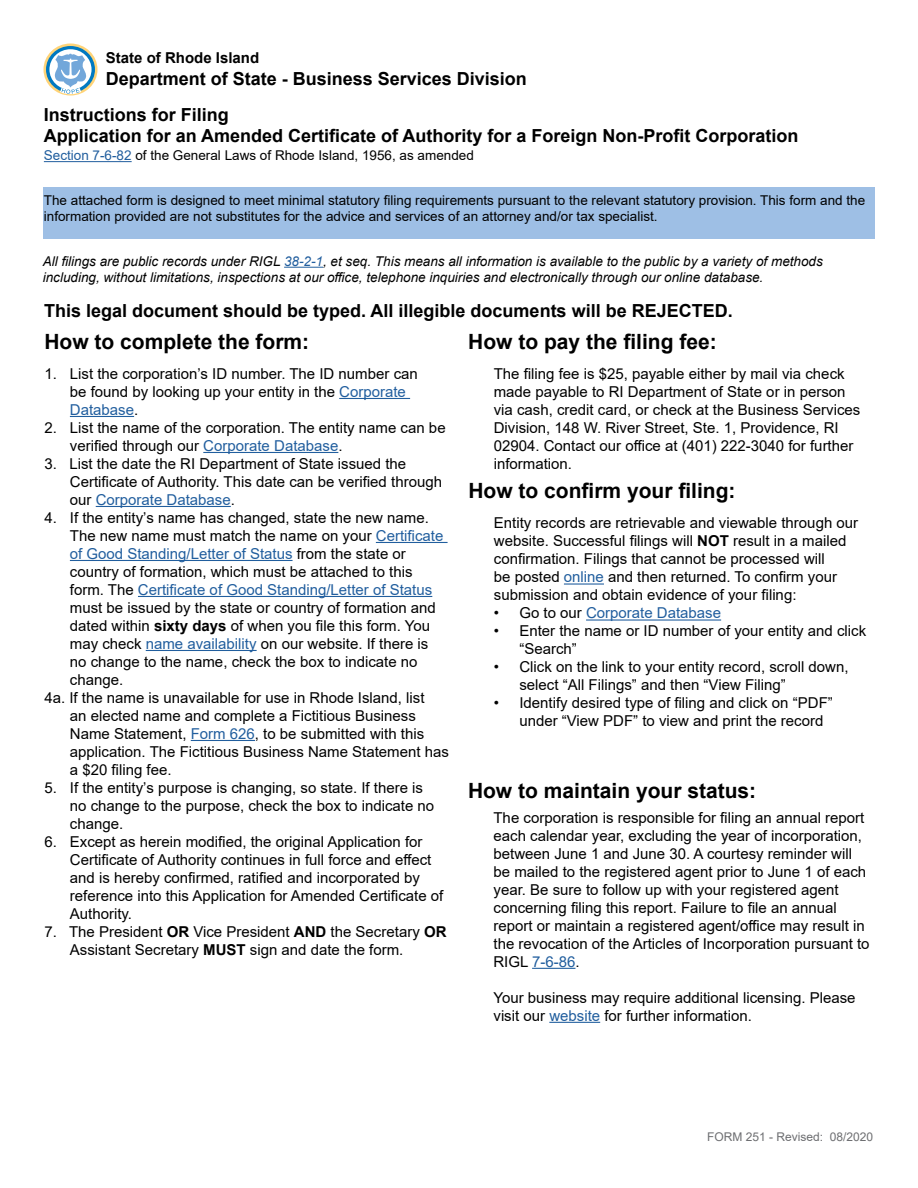
<style>
.page{position:relative;width:918px;height:1188px;background:#fff}
.page>*{position:absolute;margin:0;border:0;box-sizing:border-box;transform-origin:0 0}
.t1{font:700 21px "Arial";color:#000}
.t2{font:700 18px/21.6px "Arial";color:#000}
.t3{font:15px/18px "Arial";color:#000}
.t4{font:15px "Arial";color:#215e9e}
.t5{font:700 15px "Arial";color:#000}
.t6{font:13.5px/16.2px "Arial";color:#000}
.t7{font:italic 13.5px/16.2px "Arial";color:#000}
.t8{font:12px "Arial";color:#6d6e71}
.s1{color:#215e9e}
.s2{color:#000}
.s3{font-weight:700}
</style>
<div class="page">
<div style="left:43px;top:187px;width:831px;height:52px;background:#9ebfe5"></div>
<hr style="left:44px;top:161px;width:88px;height:1px;background:#215e9e">
<hr style="left:339px;top:398px;width:71px;height:1px;background:#215e9e">
<hr style="left:70px;top:416px;width:64px;height:1px;background:#215e9e">
<hr style="left:203px;top:452px;width:135px;height:1px;background:#215e9e">
<hr style="left:96px;top:506px;width:135px;height:1px;background:#215e9e">
<hr style="left:376px;top:542px;width:72px;height:1px;background:#215e9e">
<hr style="left:70px;top:560px;width:223px;height:1px;background:#215e9e">
<hr style="left:138px;top:596px;width:294px;height:1px;background:#215e9e">
<hr style="left:146px;top:650px;width:111px;height:1px;background:#215e9e">
<hr style="left:191px;top:740px;width:64px;height:1px;background:#215e9e">
<hr style="left:564px;top:583px;width:40px;height:2px;background:#215e9e">
<hr style="left:586px;top:619px;width:135px;height:2px;background:#215e9e">
<svg style="left:45px;top:45px;width:51px;height:49px"></svg>
<div style="left:44px;top:44px;width:54px;height:51px;border:3px solid #ffd478;border-radius:50%"></div>
<svg style="left:49px;top:49px;width:43px;height:41px"></svg>
<svg style="left:54px;top:53px;width:33px;height:42px"></svg>
<hr style="left:532px;top:968px;width:43px;height:1px;background:#215e9e">
<hr style="left:549px;top:1022px;width:51px;height:1px;background:#215e9e">
<hr style="left:284px;top:267px;width:39px;height:1px;background:#215e9e">
<p class="t5" style="left:106px;top:48px;width:155px">State of Rhode Island</p>
<p class="t2" style="left:106px;top:68px;width:423px">Department of State - Business Services Division</p>
<p class="t2" style="left:44px;top:104px;width:756px">Instructions for Filing<br>Application for an Amended Certificate of Authority for a Foreign Non-Profit Corporation</p>
<p class="t6" style="left:44px;top:147px;width:432px"><span class="s1">Section 7-6-82</span> of the General Laws of Rhode Island, 1956, as amended</p>
<p class="t6" style="left:44px;top:192px;width:823px">The attached form is designed to meet minimal statutory filing requirements pursuant to the relevant statutory provision. This form and the information provided are not substitutes for the advice and services of an attorney and/or tax specialist.</p>
<p class="t7" style="left:43px;top:253px;width:782px">All filings are public records under RIGL <span class="s1">38-2-1</span>, et seq. This means all information is available to the public by a variety of methods including, without limitations, inspections at our office, telephone inquiries and electronically through our online database.</p>
<p class="t2" style="left:44px;top:300px;width:690px">This legal document should be typed. All illegible documents will be REJECTED.</p>
<h1 class="t1" style="left:44px;top:327px;width:266px">How to complete the form:</h1>
<p class="t3" style="left:70px;top:365px;width:349px;text-indent:-25px">1. List the corporation’s ID number. The ID number can be found by looking up your entity in the <span class="s1">Corporate<br>Database</span>.</p>
<p class="t3" style="left:70px;top:419px;width:377px;text-indent:-26px">2. List the name of the corporation. The entity name can be verified through our <span class="s1">Corporate Database</span>.</p>
<p class="t3" style="left:70px;top:455px;width:374px;text-indent:-25px">3. List the date the RI Department of State issued the<br>Certificate of Authority. This date can be verified through our <span class="s1">Corporate Database</span>.</p>
<p class="t3" style="left:44px;top:509px;width:386px">4. If the entity’s name has changed, state the new name.</p>
<p class="t3" style="left:70px;top:527px;width:375px">The new name must match the name on your <span class="s1">Certificate</span></p>
<p class="t4" style="left:70px;top:543px;width:338px">of Good Standing/Letter of Status <span class="s2">from the state or</span></p>
<p class="t3" style="left:70px;top:563px;width:344px">country of formation, which must be attached to this</p>
<p class="t4" style="left:70px;top:579px;width:364px"><span class="s2">form. The</span> Certificate of Good Standing/Letter of Status</p>
<p class="t3" style="left:70px;top:599px;width:368px">must be issued by the state or country of formation and</p>
<p class="t3" style="left:70px;top:617px;width:362px">dated within <span class="s3">sixty days</span> of when you file this form. You</p>
<p class="t3" style="left:70px;top:635px;width:360px">may check <span class="s1">name availability</span> on our website. If there is</p>
<p class="t3" style="left:70px;top:653px;width:349px">no change to the name, check the box to indicate no</p>
<p class="t3" style="left:70px;top:671px;width:55px">change.</p>
<p class="t3" style="left:44px;top:689px;width:382px">4a. If the name is unavailable for use in Rhode Island, list</p>
<p class="t3" style="left:70px;top:707px;width:347px">an elected name and complete a Fictitious Business</p>
<p class="t3" style="left:70px;top:725px;width:356px">Name Statement, <span class="s1">Form 626</span>, to be submitted with this</p>
<p class="t3" style="left:70px;top:743px;width:381px">application. The Fictitious Business Name Statement has</p>
<p class="t3" style="left:70px;top:761px;width:103px">a $20 filing fee.</p>
<p class="t3" style="left:70px;top:779px;width:366px;text-indent:-25px">5. If the entity’s purpose is changing, so state. If there is no change to the purpose, check the box to indicate no change.</p>
<p class="t3" style="left:70px;top:833px;width:375px;text-indent:-25px">6. Except as herein modified, the original Application for Certificate of Authority continues in full force and effect and is hereby confirmed, ratified and incorporated by reference into this Application for Amended Certificate of Authority.</p>
<p class="t3" style="left:70px;top:923px;width:378px;text-indent:-25px">7. The President <span class="s3">OR</span> Vice President <span class="s3">AND</span> the Secretary <span class="s3">OR<br></span>Assistant Secretary <span class="s3">MUST</span> sign and date the form.</p>
<h1 class="t1" style="left:468px;top:327px;width:250px">How to pay the filing fee:</h1>
<p class="t3" style="left:494px;top:365px;width:368px">The filing fee is $25, payable either by mail via check made payable to RI Department of State or in person via cash, credit card, or check at the Business Services Division, 148 W. River Street, Ste. 1, Providence, RI 02904. Contact our office at (401) 222-3040 for further information.</p>
<h1 class="t1" style="left:468px;top:476px;width:269px">How to confirm your filing:</h1>
<p class="t3" style="left:494px;top:514px;width:366px">Entity records are retrievable and viewable through our website. Successful filings will <span class="s3">NOT</span> result in a mailed confirmation. Filings that cannot be processed will<br>be posted <span class="s1">online</span> and then returned. To confirm your submission and obtain evidence of your filing:</p>
<p class="t4" style="left:494px;top:603px;width:229px"><span class="s2">• Go to our</span> Corporate Database</p>
<p class="t3" style="left:519px;top:622px;width:348px;text-indent:-26px">• Enter the name or ID number of your entity and click “Search”</p>
<p class="t3" style="left:519px;top:658px;width:331px;text-indent:-26px">• Click on the link to your entity record, scroll down, select “All Filings” and then “View Filing”</p>
<p class="t3" style="left:519px;top:694px;width:315px;text-indent:-26px">• Identify desired type of filing and click on “PDF” under “View PDF” to view and print the record</p>
<h1 class="t1" style="left:468px;top:775px;width:290px">How to maintain your status:</h1>
<p class="t3" style="left:494px;top:808px;width:378px">The corporation is responsible for filing an annual report each calendar year, excluding the year of incorporation, between June 1 and June 30. A courtesy reminder will be mailed to the registered agent prior to June 1 of each year. Be sure to follow up with your registered agent concerning filing this report. Failure to file an annual report or maintain a registered agent/office may result in the revocation of the Articles of Incorporation pursuant to RIGL <span class="s1">7-6-86</span>.</p>
<p class="t3" style="left:494px;top:988px;width:364px">Your business may require additional licensing. Please visit our <span class="s1">website</span> for further information.</p>
<p class="t8" style="left:707px;top:1129px;width:168px">FORM 251 - Revised: 08/2020</p>
</div>
